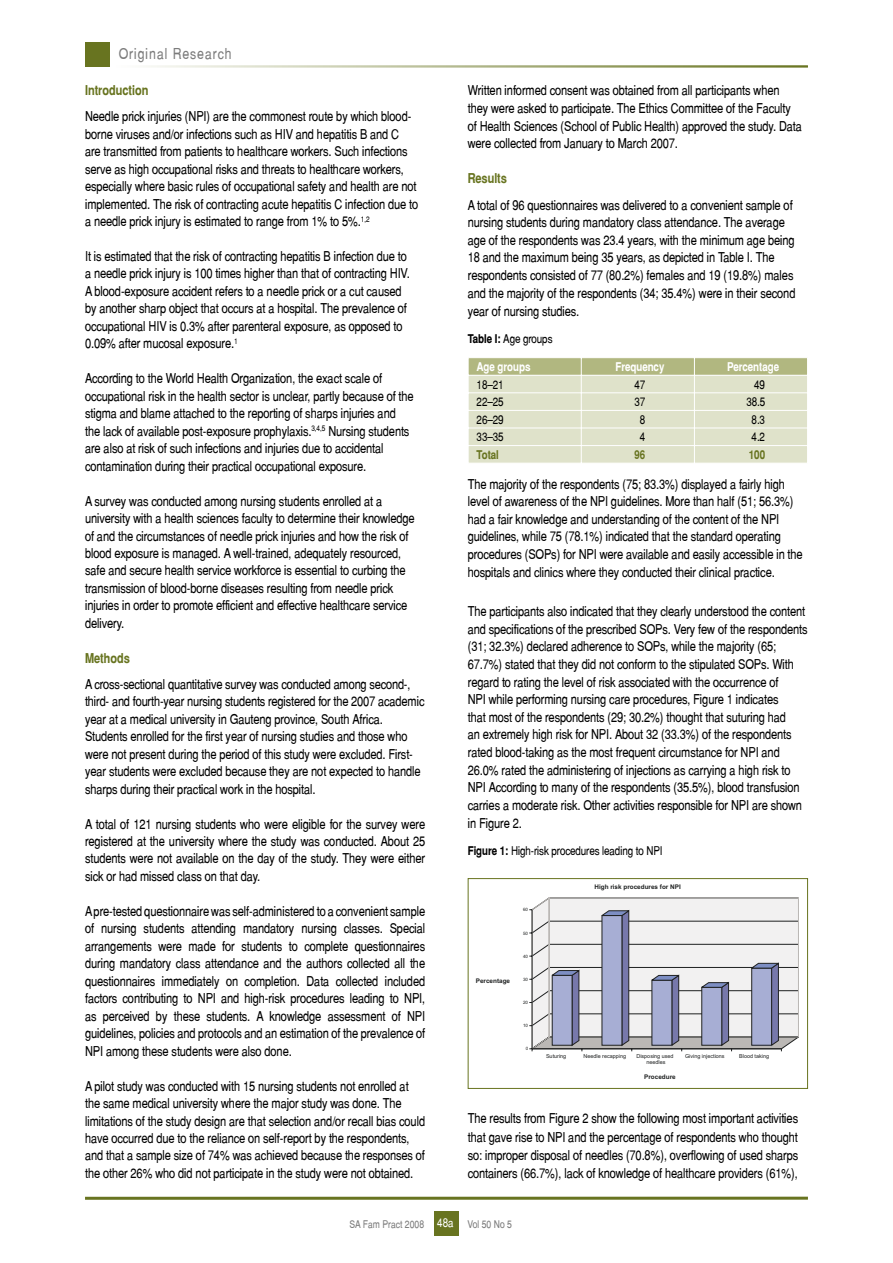
<style>
.page{position:relative;width:893px;height:1263px;background:#fff}
.page>*{position:absolute;margin:0;border:0;box-sizing:border-box;transform-origin:0 0}
.t1{font:15px "Switzerland Narrow Plain";letter-spacing:.06em;color:#7c7c7c}
.t2{font:13.5px/17.4px "Switzerland Narrow Plain";letter-spacing:-.01em;color:#000}
.t3{font:700 13.5px "Switzerland Narrow";letter-spacing:-.01em;color:#687420}
.t4{font:12px "Switzerland Narrow Plain";letter-spacing:-.01em;color:#000}
.t5{font:700 12px "Switzerland Narrow";letter-spacing:-.01em;color:#fff}
.t6{font:700 12px "Switzerland Narrow";letter-spacing:-.01em;color:#687420}
.t7{font:12px "Switzerland Narrow Plain";color:#fff}
.t8{font:10.5px "Switzerland Narrow Plain";color:#7c7c7c}
.t9{font:700 6.3px "Arial";color:#1f2121}
.t10{font:5.4px/6.6px "Arial";color:#1f2121;text-align:center}
.t11{font:4.5px "Arial";color:#1f2121}
.s1{font-family:"Switzerland Narrow";font-weight:700}
</style>
<div class="page">
<div style="left:85px;top:43px;width:25px;height:24px;background:#687420"></div>
<div style="left:113px;top:65px;width:695px;height:3px;border:2px solid #fff"></div>
<div style="left:434px;top:1211px;width:24px;height:24px;background:#687420"></div>
<hr style="left:85px;top:1197px;width:723px;height:3px;background:#687420">
<svg style="left:468px;top:358px;width:339px;height:105px;background:#d9dcc1"></svg>
<svg style="left:529px;top:897px;width:270px;height:154px"></svg>
<div style="left:468px;top:878px;width:340px;height:211px;border:1px solid #687420"></div>
<p class="t1" style="left:119px;top:45px;width:114px">Original Research</p>
<p class="t3" style="left:85px;top:82px;width:65px">Introduction</p>
<p class="t2" style="left:85px;top:108px;width:335px">Needle prick injuries (NPI) are the commonest route by which blood&shy;borne viruses and/or infections such as HIV and hepatitis B and C<br>are transmitted from patients to healthcare workers. Such infections serve as high occupational risks and threats to healthcare workers, especially where basic rules of occupational safety and health are not implemented. The risk of contracting acute hepatitis C infection due to a needle prick injury is estimated to range from 1% to 5%.<sup>1,2</sup></p>
<p class="t2" style="left:85px;top:247px;width:326px">It is estimated that the risk of contracting hepatitis B infection due to a needle prick injury is 100 times higher than that of contracting HIV.<br>A blood-exposure accident refers to a needle prick or a cut caused by another sharp object that occurs at a hospital. The prevalence of occupational HIV is 0.3% after parenteral exposure, as opposed to 0.09% after mucosal exposure.<sup>1</sup></p>
<p class="t2" style="left:85px;top:370px;width:330px">According to the World Health Organization, the exact scale of occupational risk in the health sector is unclear, partly because of the stigma and blame attached to the reporting of sharps injuries and the lack of available post-exposure prophylaxis.<sup>3,4,5</sup> Nursing students are also at risk of such infections and injuries due to accidental contamination during their practical occupational exposure.</p>
<p class="t2" style="left:85px;top:492px;width:331px">A survey was conducted among nursing students enrolled at a university with a health sciences faculty to determine their knowledge of and the circumstances of needle prick injuries and how the risk of blood exposure is managed. A well-trained, adequately resourced, safe and secure health service workforce is essential to curbing the transmission of blood-borne diseases resulting from needle prick injuries in order to promote efficient and effective healthcare service delivery.</p>
<p class="t3" style="left:85px;top:650px;width:46px">Methods</p>
<p class="t2" style="left:85px;top:675px;width:341px">A cross-sectional quantitative survey was conducted among second-, third- and fourth-year nursing students registered for the 2007 academic year at a medical university in Gauteng province, South Africa.<br>Students enrolled for the first year of nursing studies and those who were not present during the period of this study were excluded. First&shy;year students were excluded because they are not expected to handle sharps during their practical work in the hospital.</p>
<p class="t2" style="left:85px;top:815px;width:342px;text-align:justify">A total of 121 nursing students who were eligible for the survey were registered at the university where the study was conducted. About 25 students were not available on the day of the study. They were either sick or had missed class on that day.</p>
<p class="t2" style="left:85px;top:902px;width:342px;text-align:justify">A pre-tested questionnaire was self-administered to a convenient sample of nursing students attending mandatory nursing classes. Special arrangements were made for students to complete questionnaires during mandatory class attendance and the authors collected all the questionnaires immediately on completion. Data collected included factors contributing to NPI and high-risk procedures leading to NPI, as perceived by these students. A knowledge assessment of NPI guidelines, policies and protocols and an estimation of the prevalence of NPI among these students were also done.</p>
<p class="t2" style="left:85px;top:1077px;width:342px">A pilot study was conducted with 15 nursing students not enrolled at the same medical university where the major study was done. The limitations of the study design are that selection and/or recall bias could have occurred due to the reliance on self-report by the respondents, and that a sample size of 74% was achieved because the responses of the other 26% who did not participate in the study were not obtained.</p>
<p class="t2" style="left:468px;top:81px;width:336px">Written informed consent was obtained from all participants when they were asked to participate. The Ethics Committee of the Faculty of Health Sciences (School of Public Health) approved the study. Data were collected from January to March 2007.</p>
<p class="t3" style="left:468px;top:171px;width:41px">Results</p>
<p class="t2" style="left:468px;top:196px;width:329px">A total of 96 questionnaires was delivered to a convenient sample of nursing students during mandatory class attendance. The average age of the respondents was 23.4 years, with the minimum age being 18 and the maximum being 35 years, as depicted in Table I. The respondents consisted of 77 (80.2%) females and 19 (19.8%) males and the majority of the respondents (34; 35.4%) were in their second year of nursing studies.</p>
<p class="t4" style="left:468px;top:331px;width:86px"><span class="s1">Table I:</span> Age groups</p>
<p class="t5" style="left:477px;top:360px;width:55px">Age groups</p>
<p class="t5" style="left:615px;top:360px;width:51px">Frequency</p>
<p class="t5" style="left:727px;top:360px;width:54px">Percentage</p>
<p class="t4" style="left:477px;top:377px;width:28px">18–21</p>
<p class="t4" style="left:634px;top:377px;width:12px">47</p>
<p class="t4" style="left:754px;top:377px;width:12px">49</p>
<p class="t4" style="left:477px;top:394px;width:28px">22–25</p>
<p class="t4" style="left:634px;top:394px;width:12px">37</p>
<p class="t4" style="left:746px;top:394px;width:20px">38.5</p>
<p class="t4" style="left:477px;top:412px;width:28px">26–29</p>
<p class="t4" style="left:640px;top:412px;width:7px">8</p>
<p class="t4" style="left:752px;top:412px;width:15px">8.3</p>
<p class="t4" style="left:477px;top:430px;width:28px">33–35</p>
<p class="t4" style="left:640px;top:430px;width:7px">4</p>
<p class="t4" style="left:752px;top:430px;width:15px">4.2</p>
<p class="t6" style="left:477px;top:448px;width:24px">Total</p>
<p class="t6" style="left:634px;top:448px;width:12px">96</p>
<p class="t6" style="left:749px;top:448px;width:18px">100</p>
<p class="t2" style="left:468px;top:475px;width:337px">The majority of the respondents (75; 83.3%) displayed a fairly high level of awareness of the NPI guidelines. More than half (51; 56.3%) had a fair knowledge and understanding of the content of the NPI guidelines, while 75 (78.1%) indicated that the standard operating procedures (SOPs) for NPI were available and easily accessible in the hospitals and clinics where they conducted their clinical practice.</p>
<p class="t2" style="left:468px;top:602px;width:341px">The participants also indicated that they clearly understood the content and specifications of the prescribed SOPs. Very few of the respondents (31; 32.3%) declared adherence to SOPs, while the majority (65; 67.7%) stated that they did not conform to the stipulated SOPs. With regard to rating the level of risk associated with the occurrence of<br>NPI while performing nursing care procedures, Figure 1 indicates<br>that most of the respondents (29; 30.2%) thought that suturing had<br>an extremely high risk for NPI. About 32 (33.3%) of the respondents rated blood-taking as the most frequent circumstance for NPI and 26.0% rated the administering of injections as carrying a high risk to NPI According to many of the respondents (35.5%), blood transfusion carries a moderate risk. Other activities responsible for NPI are shown in Figure 2.</p>
<p class="t4" style="left:468px;top:843px;width:196px"><span class="s1">Figure 1:</span> High-risk procedures leading to NPI</p>
<p class="t9" style="left:476px;top:977px;width:36px">Percentage</p>
<p class="t11" style="left:523px;top:907px;width:7px">60</p>
<p class="t11" style="left:523px;top:930px;width:7px">50</p>
<p class="t11" style="left:523px;top:953px;width:7px">40</p>
<p class="t11" style="left:523px;top:976px;width:7px">30</p>
<p class="t11" style="left:523px;top:999px;width:7px">20</p>
<p class="t11" style="left:523px;top:1023px;width:7px">10</p>
<p class="t11" style="left:526px;top:1046px;width:4px">0</p>
<p class="t9" style="left:594px;top:882px;width:88px">High risk procedures for NPI</p>
<p class="t10" style="left:546px;top:1053px;width:22px">Suturing</p>
<p class="t10" style="left:584px;top:1053px;width:44px">Needle recapping</p>
<p class="t10" style="left:636px;top:1053px;width:39px">Disposing used needles</p>
<p class="t10" style="left:685px;top:1053px;width:41px">Giving injections</p>
<p class="t10" style="left:739px;top:1053px;width:31px">Blood taking</p>
<p class="t9" style="left:644px;top:1073px;width:33px">Procedure</p>
<p class="t2" style="left:468px;top:1109px;width:332px;line-height:18.1px;text-align:justify">The results from Figure 2 show the following most important activities that gave rise to NPI and the percentage of respondents who thought so: improper disposal of needles (70.8%), overflowing of used sharps containers (66.7%), lack of knowledge of healthcare providers (61%),</p>
<p class="t7" style="left:437px;top:1215px;width:18px">48a</p>
<p class="t8" style="left:349px;top:1218px;width:76px">SA Fam Pract 2008</p>
<p class="t8" style="left:467px;top:1218px;width:46px">Vol 50 No 5</p>
</div>
